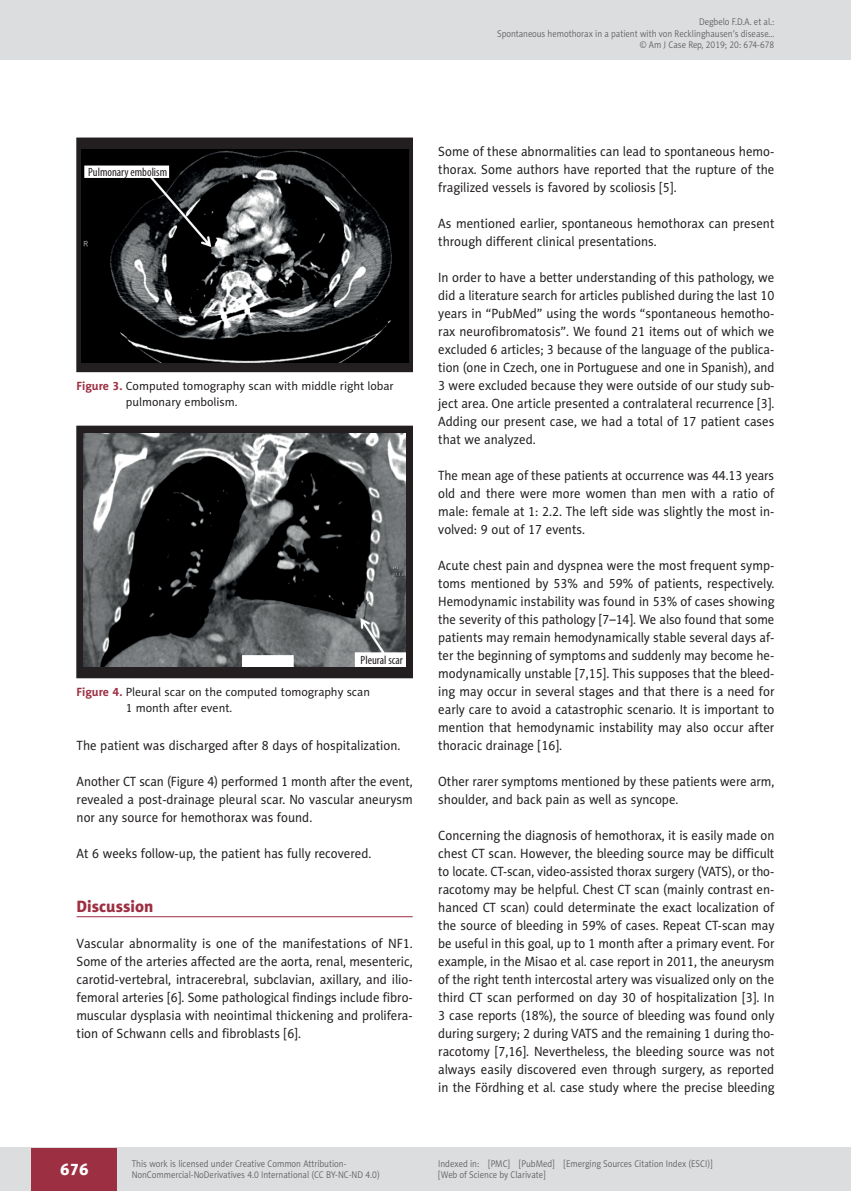
<style>
.page{position:relative;width:851px;height:1191px;background:#fff}
.page>*{position:absolute;margin:0;border:0;box-sizing:border-box;transform-origin:0 0}
.AJCR_Headline_1{font:16.5px "Naomi Sans EFN Heavy";color:#9d2f42}
.t1{font:16.5px "Naomi Sans EFN Heavy";color:#fff}
.AJCR_Body{font:13.5px/18px "Naomi Sans EFN";color:#231f20;text-align:justify;scale:.95 1}
.AJCR_Body-2{font:13.5px/18px "Naomi Sans EFN";color:#231f20;text-align:justify;scale:.94 1}
.AJCR_Body-3{font:13.5px/18px "Naomi Sans EFN";color:#231f20;text-align:justify;scale:.96 1}
.AJCR_Rycina_tytul{font:12px/15.8px "Naomi Sans EFN";color:#231f20}
.t2{font:condensed 12px "Myriad Pro";color:#231f20}
.AJCR_pagina_zywa{font:9.75px/11.2px "Naomi Sans EFN Light";color:#57585a;scale:.9 1}
.AJCR_pagina_sygnatur{font:9.75px "Naomi Sans EFN Light";color:#57585a;scale:.9 1}
.s1{font-weight:700;color:#9d2f42}
</style>
<div class="page">
<hr style="left:77px;top:916px;width:335px;height:1px;background:#9d2f42">
<img style="left:80px;top:149px;width:329px;height:214px">
<div style="left:77px;top:138px;width:335px;height:11px;background:#231f20"></div>
<hr style="left:409px;top:143px;width:3px;height:223px;background:#231f20">
<div style="left:77px;top:363px;width:335px;height:9px;background:#231f20"></div>
<hr style="left:77px;top:144px;width:3px;height:222px;background:#231f20">
<img style="left:83px;top:432px;width:323px;height:235px">
<div style="left:77px;top:426px;width:335px;height:6px;background:#231f20"></div>
<div style="left:77px;top:428px;width:6px;height:244px;background:#231f20"></div>
<div style="left:406px;top:428px;width:6px;height:244px;background:#231f20"></div>
<div style="left:77px;top:667px;width:335px;height:11px;background:#231f20"></div>
<div style="left:0;top:1148px;width:850px;height:43px;background:#dcdddf"></div>
<div style="left:32px;top:1147px;width:85px;height:43px;background:#9d2f42"></div>
<div style="left:0;top:0;width:850px;height:60px;background:#dcdddf"></div>
<hr style="left:850px;top:0;width:1px;height:60px;background:#dcdddf">
<p class="AJCR_pagina_zywa" style="left:497px;top:16px;width:309px;text-align:right">Degbelo F.D.A. et al.:<br>Spontaneous hemothorax in a patient with von Recklinghausen’s disease…</p>
<p class="AJCR_pagina_sygnatur" style="left:639px;top:39px;width:151px">© Am J Case Rep, 2019; 20: 674-678</p>
<p class="t2" style="left:88px;top:166px;width:80px">Pulmonary embolism</p>
<p class="AJCR_Rycina_tytul" style="left:126px;top:378px;width:269px;text-indent:-49px"><span class="s1">Figure 3.</span> Computed tomography scan with middle right lobar pulmonary embolism.</p>
<p class="t2" style="left:360px;top:654px;width:44px">Pleural scar</p>
<p class="AJCR_Rycina_tytul" style="left:126px;top:684px;width:246px;text-indent:-49px"><span class="s1">Figure 4.</span> Pleural scar on the computed tomography scan<br>1 month after event.</p>
<p class="AJCR_Body" style="left:77px;top:736px;width:342px">The patient was discharged after 8 days of hospitalization.</p>
<p class="AJCR_Body-2" style="left:77px;top:772px;width:359px">Another CT scan (Figure 4) performed 1 month after the event, revealed a post-drainage pleural scar. No vascular aneurysm nor any source for hemothorax was found.</p>
<p class="AJCR_Body" style="left:77px;top:844px;width:312px">At 6 weeks follow-up, the patient has fully recovered.</p>
<p class="AJCR_Headline_1" style="left:77px;top:896px;width:78px">Discussion</p>
<p class="AJCR_Body-3" style="left:77px;top:934px;width:352px">Vascular abnormality is one of the manifestations of NF1.<br>Some of the arteries affected are the aorta, renal, mesenteric, carotid-vertebral, intracerebral, subclavian, axillary, and ilio&shy;femoral arteries [6]. Some pathological findings include fibro&shy;muscular dysplasia with neointimal thickening and prolifera&shy;tion of Schwann cells and fibroblasts [6].</p>
<p class="t1" style="left:60px;top:1159px;width:30px">676</p>
<p class="AJCR_pagina_zywa" style="left:132px;top:1158px;width:277px">This work is licensed under Creative Common Attribution-<br>NonCommercial-NoDerivatives 4.0 International (CC BY-NC-ND 4.0)</p>
<p class="AJCR_Body" style="left:438px;top:142px;width:355px">Some of these abnormalities can lead to spontaneous hemo&shy;thorax. Some authors have reported that the rupture of the fragilized vessels is favored by scoliosis [5].</p>
<p class="AJCR_Body" style="left:438px;top:214px;width:355px">As mentioned earlier, spontaneous hemothorax can present through different clinical presentations.</p>
<p class="AJCR_Body" style="left:438px;top:268px;width:355px">In order to have a better understanding of this pathology, we did a literature search for articles published during the last 10 years in “PubMed” using the words “spontaneous hemotho&shy;rax neurofibromatosis”. We found 21 items out of which we excluded 6 articles; 3 because of the language of the publica&shy;tion (one in Czech, one in Portuguese and one in Spanish), and 3 were excluded because they were outside of our study sub&shy;ject area. One article presented a contralateral recurrence [3].<br>Adding our present case, we had a total of 17 patient cases that we analyzed.</p>
<p class="AJCR_Body-2" style="left:438px;top:466px;width:359px">The mean age of these patients at occurrence was 44.13 years old and there were more women than men with a ratio of male: female at 1: 2.2. The left side was slightly the most in&shy;volved: 9 out of 17 events.</p>
<p class="AJCR_Body" style="left:438px;top:556px;width:355px">Acute chest pain and dyspnea were the most frequent symp&shy;toms mentioned by 53% and 59% of patients, respectively.<br>Hemodynamic instability was found in 53% of cases showing the severity of this pathology [7–14]. We also found that some patients may remain hemodynamically stable several days af&shy;ter the beginning of symptoms and suddenly may become he&shy;modynamically unstable [7,15]. This supposes that the bleed&shy;ing may occur in several stages and that there is a need for early care to avoid a catastrophic scenario. It is important to mention that hemodynamic instability may also occur after thoracic drainage [16].</p>
<p class="AJCR_Body-2" style="left:438px;top:772px;width:359px">Other rarer symptoms mentioned by these patients were arm, shoulder, and back pain as well as syncope.</p>
<p class="AJCR_Body" style="left:438px;top:826px;width:355px">Concerning the diagnosis of hemothorax, it is easily made on chest CT scan. However, the bleeding source may be difficult to locate. CT-scan, video-assisted thorax surgery (VATS), or tho&shy;racotomy may be helpful. Chest CT scan (mainly contrast en&shy;hanced CT scan) could determinate the exact localization of the source of bleeding in 59% of cases. Repeat CT-scan may be useful in this goal, up to 1 month after a primary event. For example, in the Misao et al. case report in 2011, the aneurysm of the right tenth intercostal artery was visualized only on the third CT scan performed on day 30 of hospitalization [3]. In 3 case reports (18%), the source of bleeding was found only during surgery; 2 during VATS and the remaining 1 during tho&shy;racotomy [7,16]. Nevertheless, the bleeding source was not always easily discovered even through surgery, as reported in the Fördhing et al. case study where the precise bleeding</p>
<p class="AJCR_pagina_zywa" style="left:438px;top:1158px;width:306px">Indexed in: [PMC] [PubMed] [Emerging Sources Citation Index (ESCI)] [Web of Science by Clarivate]</p>
</div>
